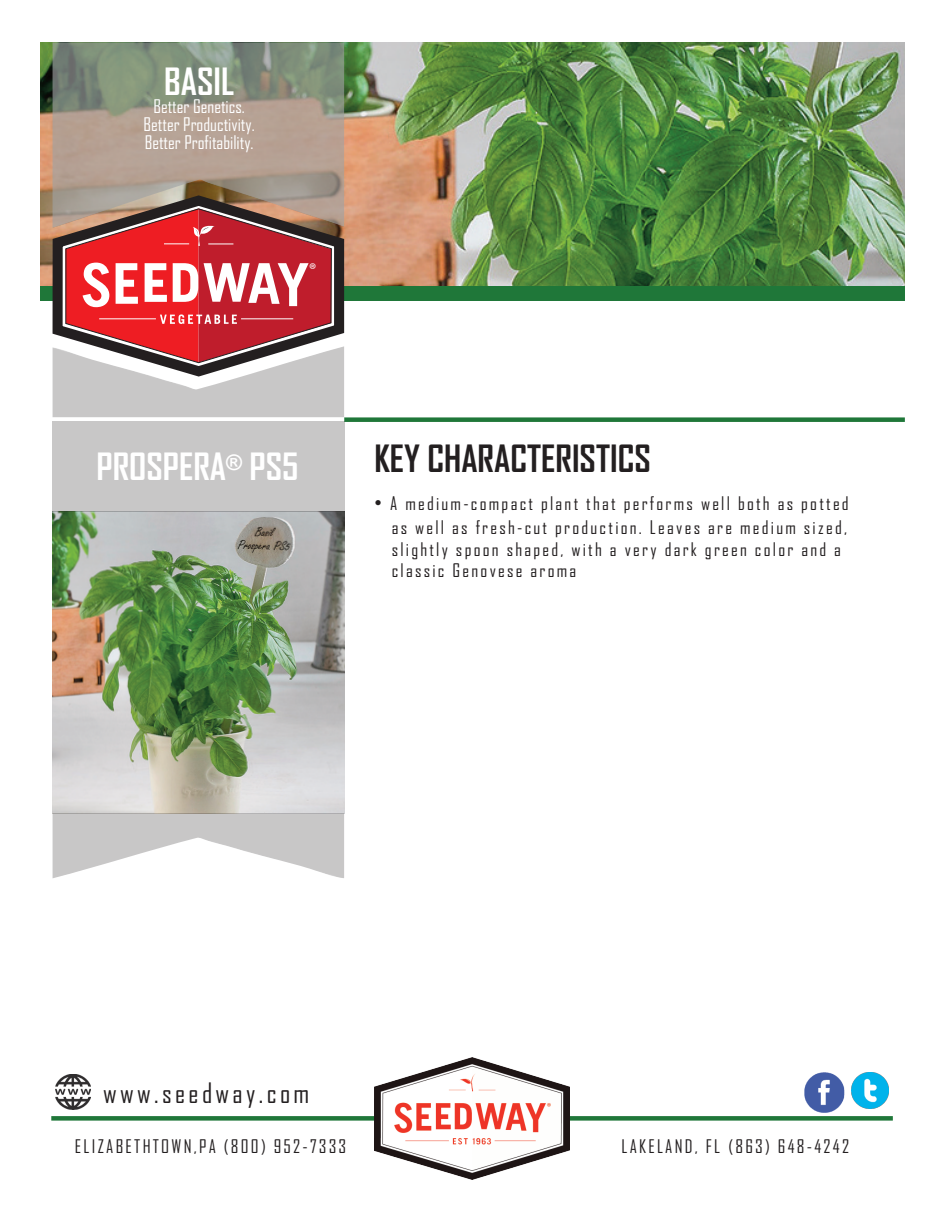
<style>
.page{position:relative;width:945px;height:1215px;background:#fff}
.page>*{position:absolute;margin:0;border:0;box-sizing:border-box;transform-origin:0 0}
.t1{font:700 36px "Agency FB";color:#231f20}
.t2{font:700 36px "Agency FB";color:#fff}
.t3{font:27px "Agency FB";letter-spacing:.125em;color:#231f20}
.t4{font:18px/23.7px "Agency FB";letter-spacing:.125em;color:#231f20;text-align:right}
.t5{font:18px/18px "Agency FB";color:#fff;text-align:center}
.t6{font:17.1px "Myriad Pro";color:#fff}
.s1{font-family:"Arial";font-size:21px}
</style>
<div class="page">
<img style="left:53px;top:422px;width:291px;height:456px">
<img style="left:40px;top:42px;width:865px;height:244px">
<div style="left:40px;top:286px;width:865px;height:15px;background:#1f7739"></div>
<div style="left:344px;top:417px;width:561px;height:5px;background:#1f7739"></div>
<svg style="left:53px;top:228px;width:291px;height:110px"></svg>
<svg style="left:65px;top:228px;width:267px;height:118px"></svg>
<img style="left:53px;top:42px;width:291px;height:186px">
<img style="left:53px;top:346px;width:291px;height:71px">
<div style="left:51px;top:1116px;width:842px;height:5px;background:#1f7739"></div>
<img style="left:374px;top:1058px;width:196px;height:121px">
<img style="left:851px;top:1072px;width:37px;height:37px">
<img style="left:804px;top:1072px;width:41px;height:41px">
<svg style="left:55px;top:1084px;width:36px;height:16px"></svg>
<img style="left:56px;top:1074px;width:34px;height:35px">
<h1 class="t2" style="left:164px;top:61px;width:72px">BASIL</h1>
<p class="t5" style="left:144px;top:98px;width:113px">Better Genetics.<br>Better Productivity.<br>Better Profitability.</p>
<p class="t6" style="left:309px;top:262px;width:9px">®</p>
<h1 class="t2" style="left:96px;top:447px;width:204px">PROSPERA<sup>®</sup> PS5</h1>
<h1 class="t1" style="left:374px;top:439px;width:278px">KEY CHARACTERISTICS</h1>
<p class="t4" style="left:374px;top:492px;width:476px"><span class="s1">•</span> A medium-compact plant that performs well both as potted as well as fresh-cut production. Leaves are medium sized,</p>
<p class="t4" style="left:392px;top:539px;width:451px;line-height:21.6px;text-align:left">slightly spoon shaped, with a very dark green color and a classic Genovese aroma</p>
<h2 class="t3" style="left:103px;top:1078px;width:208px">www.seedway.com</h2>
<p class="t4" style="left:75px;top:1135px;width:273px">ELIZABETHTOWN,PA (800) 952-7333</p>
<p class="t4" style="left:621px;top:1135px;width:229px">LAKELAND, FL (863) 648-4242</p>
</div>
